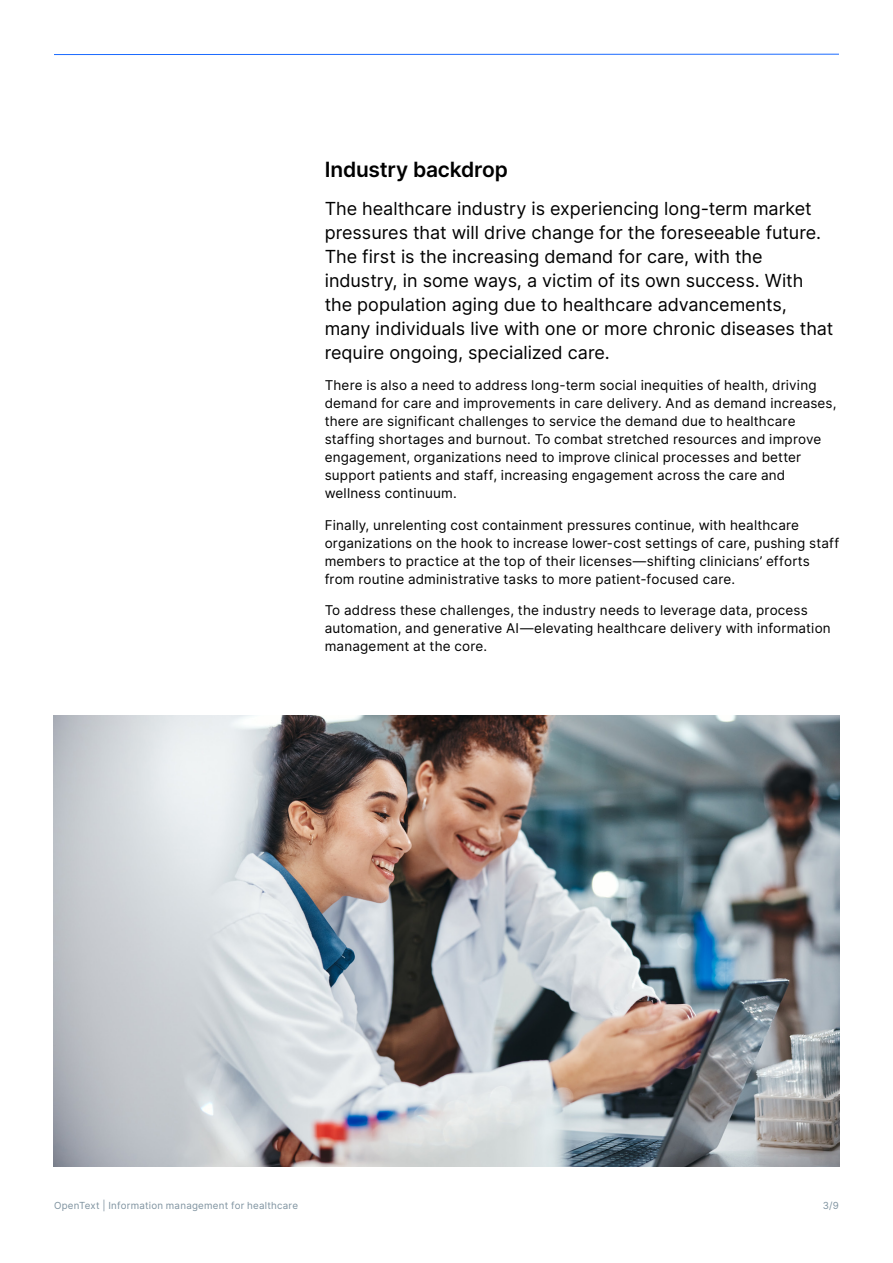
<style>
.page{position:relative;width:893px;height:1263px;background:#fff}
.page>*{position:absolute;margin:0;border:0;box-sizing:border-box;transform-origin:0 0}
.H2_Heading{font:600 21px "Inter";letter-spacing:-.01em;color:#000}
.Intro{font:18px/24px "Inter";color:#000}
.Body{font:13.5px/18px "Inter";letter-spacing:.015em;color:#000}
.t1{font:9.75px "Inter";letter-spacing:.025em;color:#7e929f}
</style>
<div class="page">
<img style="left:53px;top:716px;width:787px;height:451px">
<hr style="left:54px;top:54px;width:785px;height:1px;background:#1a6aff">
<h2 class="H2_Heading" style="left:325px;top:154px;width:185px">Industry backdrop</h2>
<p class="Intro" style="left:325px;top:196px;width:510px">The healthcare industry is experiencing long-term market pressures that will drive change for the foreseeable future.<br>The first is the increasing demand for care, with the industry, in some ways, a victim of its own success. With the population aging due to healthcare advancements, many individuals live with one or more chronic diseases that require ongoing, specialized care.</p>
<p class="Body" style="left:325px;top:376px;width:513px">There is also a need to address long-term social inequities of health, driving demand for care and improvements in care delivery. And as demand increases, there are significant challenges to service the demand due to healthcare staffing shortages and burnout. To combat stretched resources and improve engagement, organizations need to improve clinical processes and better support patients and staff, increasing engagement across the care and wellness continuum.</p>
<p class="Body" style="left:325px;top:516px;width:516px">Finally, unrelenting cost containment pressures continue, with healthcare organizations on the hook to increase lower-cost settings of care, pushing staff members to practice at the top of their licenses—shifting clinicians’ efforts from routine administrative tasks to more patient-focused care.</p>
<p class="Body" style="left:325px;top:601px;width:508px">To address these challenges, the industry needs to leverage data, process automation, and generative AI—elevating healthcare delivery with information management at the core.</p>
<p class="t1" style="left:54px;top:1198px;width:246px">OpenText | Information management for healthcare</p>
<p class="t1" style="left:823px;top:1198px;width:18px">3/9</p>
</div>
